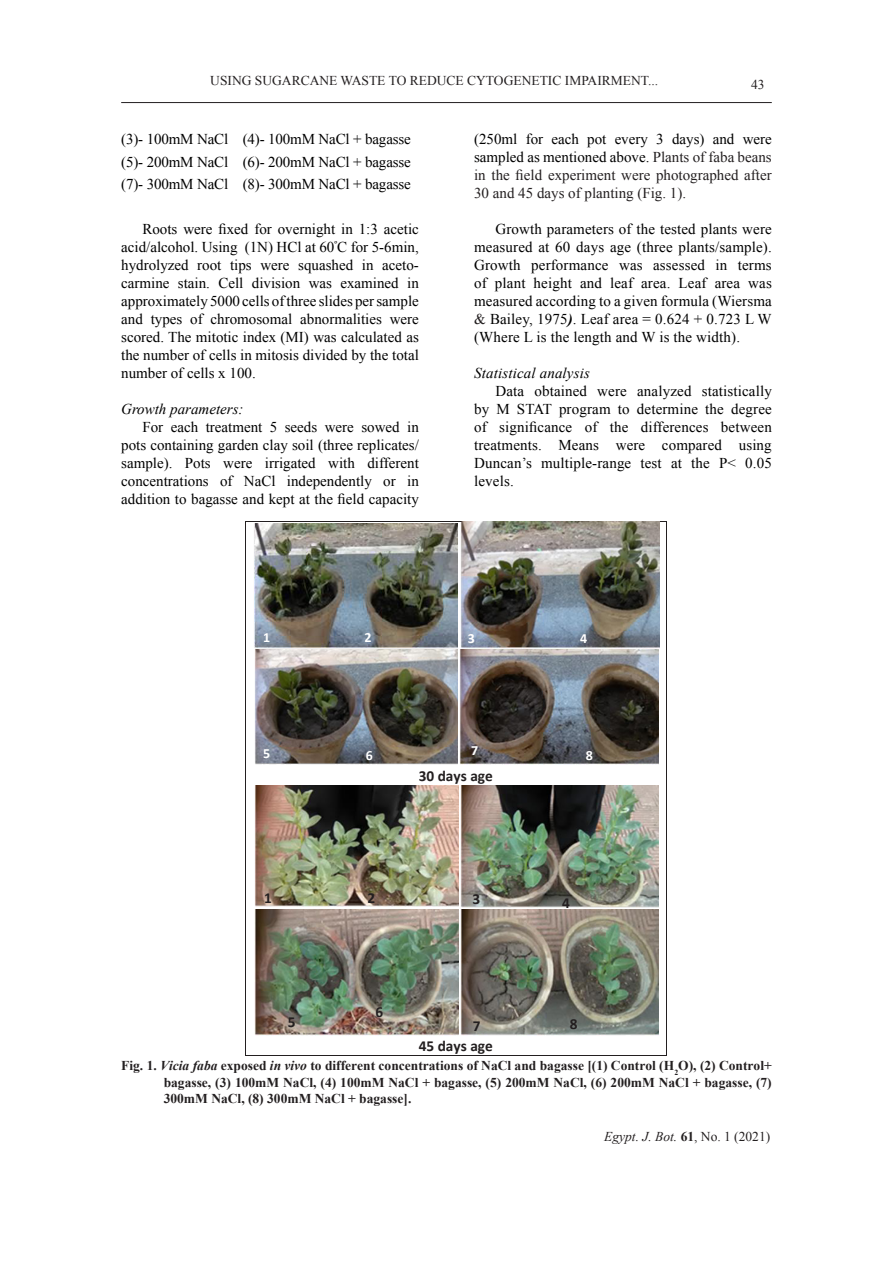
<style>
.page{position:relative;width:893px;height:1263px;background:#fff}
.page>*{position:absolute;margin:0;border:0;box-sizing:border-box;transform-origin:0 0}
.t1{font:700 15.3px "Calibri";color:#231f20}
.List_Paragraph{font:15px/18px "Times New Roman";color:#000;text-align:justify}
.t2{font:15px/18px "Times New Roman";color:#231f20;text-align:justify}
.t3{font:italic 15px "Times New Roman";letter-spacing:.01em;color:#000}
.t4{font:13.95px "Times New Roman";color:#231f20}
.t5{font:700 13.95px "Calibri";color:#fff}
.t6{font:700 13.5px/16.5px "Times New Roman";color:#231f20;text-align:justify}
.t7{font:13.5px "Times New Roman";color:#231f20}
.t8{font:italic 13.5px "Times New Roman";color:#231f20}
.s1{color:#000}
.s2{color:#231f20}
.s3{font-weight:700;font-style:italic}
.s4{font-style:italic}
.s5{font-weight:700}
.s6{font-weight:700;font-style:normal}
.s7{font-style:normal}
</style>
<div class="page">
<hr style="left:121px;top:102px;width:651px;height:1px;background:#231f20">
<hr style="left:245px;top:521px;width:421px;height:1px;background:#231f20">
<hr style="left:245px;top:521px;width:1px;height:129px;background:#231f20">
<hr style="left:666px;top:521px;width:1px;height:129px;background:#231f20">
<hr style="left:245px;top:650px;width:1px;height:116px;background:#231f20">
<hr style="left:666px;top:650px;width:1px;height:116px;background:#231f20">
<svg style="left:245px;top:766px;width:1px;height:19px"></svg>
<svg style="left:666px;top:766px;width:1px;height:19px"></svg>
<hr style="left:245px;top:785px;width:1px;height:125px;background:#231f20">
<hr style="left:666px;top:785px;width:1px;height:125px;background:#231f20">
<hr style="left:245px;top:910px;width:1px;height:126px;background:#231f20">
<hr style="left:666px;top:910px;width:1px;height:126px;background:#231f20">
<svg style="left:245px;top:1036px;width:1px;height:19px"></svg>
<hr style="left:245px;top:1055px;width:421px;height:1px;background:#231f20">
<svg style="left:666px;top:1036px;width:1px;height:20px"></svg>
<img style="left:254px;top:523px;width:204px;height:242px">
<img style="left:461px;top:521px;width:199px;height:127px">
<img style="left:457px;top:650px;width:201px;height:115px">
<img style="left:254px;top:785px;width:405px;height:251px">
<p class="t7" style="left:210px;top:71px;width:449px">USING SUGARCANE WASTE TO REDUCE CYTOGENETIC IMPAIRMENT...</p>
<p class="t7" style="left:751px;top:76px;width:15px">43</p>
<p class="List_Paragraph" style="left:121px;top:130px;width:109px">(3)- 100mM NaCl</p>
<p class="List_Paragraph" style="left:243px;top:130px;width:170px">(4)- 100mM NaCl + bagasse</p>
<p class="List_Paragraph" style="left:121px;top:152px;width:109px">(5)- 200mM NaCl</p>
<p class="List_Paragraph" style="left:243px;top:152px;width:170px">(6)- 200mM NaCl + bagasse</p>
<p class="List_Paragraph" style="left:121px;top:175px;width:109px">(7)- 300mM NaCl</p>
<p class="List_Paragraph" style="left:243px;top:175px;width:170px">(8)- 300mM NaCl + bagasse</p>
<p class="List_Paragraph" style="left:121px;top:220px;width:299px;text-indent:21px">Roots were fixed for overnight in 1:3 acetic acid/alcohol. Using (1N) HCl at 60<sup>º</sup>C for 5-6min, hydrolyzed root tips were squashed in aceto&shy;carmine stain. Cell division was examined in approximately 5000 cells of three slides per sample and types of chromosomal abnormalities were scored. The mitotic index (MI) was calculated as the number of cells in mitosis divided by the total number of cells x 100.</p>
<p class="t3" style="left:121px;top:399px;width:124px">Growth parameters:</p>
<p class="List_Paragraph" style="left:121px;top:418px;width:299px;text-indent:21px">For each treatment 5 seeds were sowed in pots containing garden clay soil (three replicates/ sample). Pots were irrigated with different concentrations of NaCl independently or in addition to bagasse and kept at the field capacity</p>
<p class="t2" style="left:474px;top:130px;width:299px"><span class="s1">(250ml for each pot every 3 days) and were sampled as mentioned above.</span> Plants of faba beans in the field experiment were photographed after 30 and 45 days of planting (Fig. 1).</p>
<p class="List_Paragraph" style="left:474px;top:220px;width:299px;text-indent:21px">Growth parameters of the tested plants were measured at 60 days age (three plants/sample).<br>Growth performance was assessed in terms of plant height and leaf area. Leaf area was measured according to a given formula (Wiersma <span class="s2">&amp;</span> Bailey, 1975<span class="s3">)</span>. Leaf area = 0.624 + 0.723 L W (Where L is the length and W is the width).</p>
<p class="t3" style="left:474px;top:363px;width:117px">Statistical analysis</p>
<p class="List_Paragraph" style="left:474px;top:382px;width:299px;text-indent:21px">Data obtained were analyzed statistically by M STAT program to determine the degree of significance of the differences between treatments. Means were compared using Duncan’s multiple-range test at the P&lt; 0.05 levels.</p>
<p class="t5" style="left:263px;top:628px;width:9px">1</p>
<p class="t5" style="left:364px;top:628px;width:9px">2</p>
<p class="t5" style="left:468px;top:628px;width:9px">3</p>
<p class="t5" style="left:580px;top:629px;width:9px">4</p>
<p class="t5" style="left:471px;top:741px;width:9px">7</p>
<p class="t5" style="left:263px;top:743px;width:9px">5</p>
<p class="t5" style="left:366px;top:745px;width:9px">6</p>
<p class="t5" style="left:586px;top:745px;width:9px">8</p>
<p class="t1" style="left:419px;top:765px;width:76px">30 days age</p>
<p class="t1" style="left:264px;top:887px;width:9px">1</p>
<p class="t1" style="left:368px;top:887px;width:9px">2</p>
<p class="t1" style="left:472px;top:888px;width:9px">3</p>
<p class="t1" style="left:562px;top:892px;width:9px">4</p>
<p class="t1" style="left:375px;top:1001px;width:9px">6</p>
<p class="t1" style="left:288px;top:1011px;width:9px">5</p>
<p class="t1" style="left:473px;top:1015px;width:9px">7</p>
<p class="t1" style="left:570px;top:1013px;width:9px">8</p>
<p class="t6" style="left:164px;top:1057px;width:610px;text-indent:-43px">Fig. 1. <span class="s4">Vicia faba</span> exposed <span class="s4">in vivo</span> to different concentrations of NaCl and bagasse [(1) Control (H<sub>2</sub>O), (2) Control+ bagasse, (3) 100mM NaCl, (4) 100mM NaCl + bagasse, (5) 200mM NaCl, (6) 200mM NaCl + bagasse, (7)<br>300mM NaCl, (8) 300mM NaCl + bagasse].</p>
<p class="t1" style="left:419px;top:1035px;width:76px">45 days age</p>
<p class="t4" style="left:200px;top:1070px;width:465px"><span class="s5">Fig. 1.</span> <span class="s4">Vicia faba</span> exposed <span class="s4">in vivo</span> to different concentrations of NaCl and bagasse.</p>
<p class="t8" style="left:604px;top:1127px;width:168px">Egypt. J. Bot. <span class="s6">61</span><span class="s7">, No. 1 (2021)</span></p>
</div>
